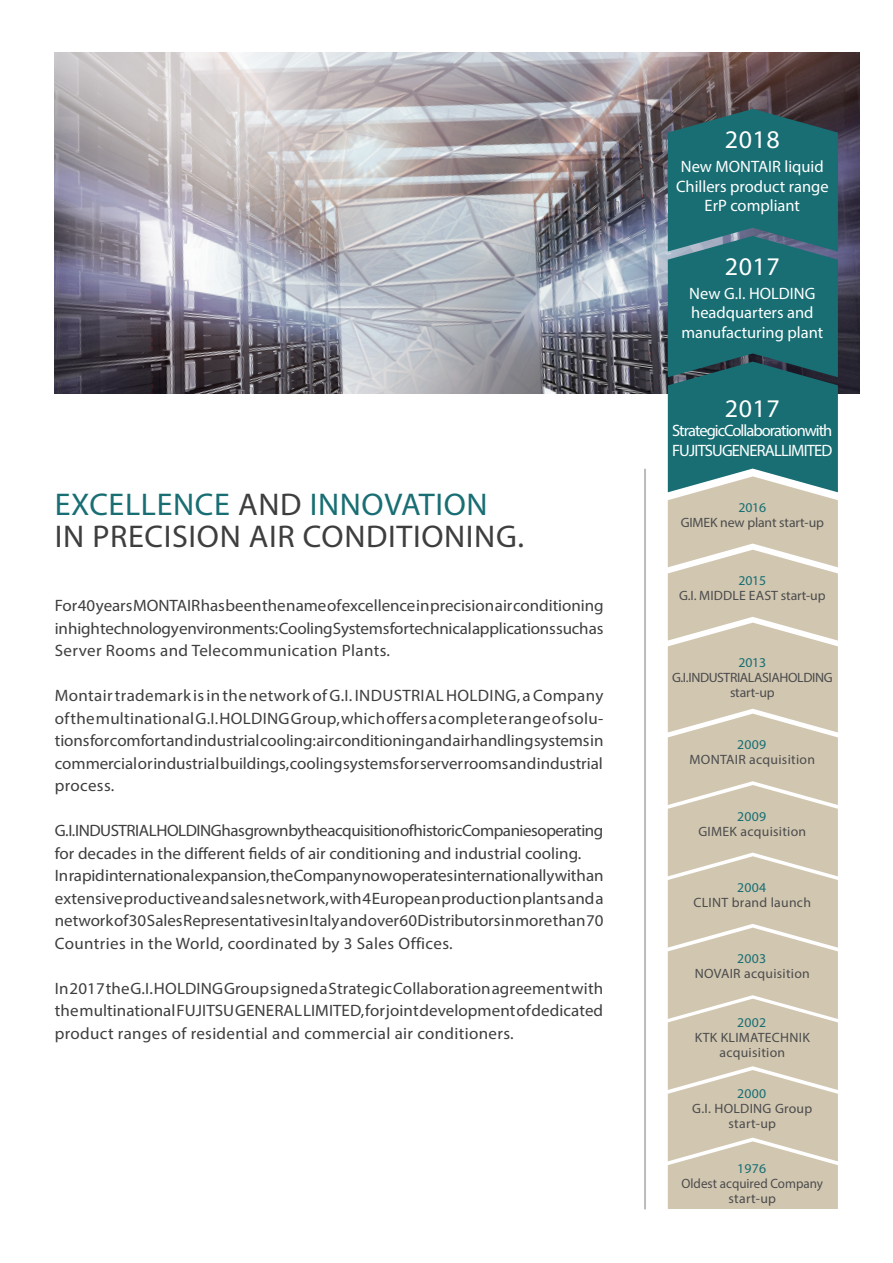
<style>
.page{position:relative;width:893px;height:1263px;background:#fff}
.page>*{position:absolute;margin:0;border:0;box-sizing:border-box;transform-origin:0 0}
.t1{font:31.5px "Myriad Pro";letter-spacing:.02em;color:#3e3e3f}
.t2{font:31.5px "Myriad Pro";letter-spacing:.02em;color:#186e73}
.t3{font:25.5px "Myriad Pro";letter-spacing:.02em;color:#fff}
.t4{font:16.5px/22.5px "Myriad Pro";color:#3e3e3f;text-align:justify}
.t5{font:16.5px/22.5px "Myriad Pro";letter-spacing:-.03em;color:#3e3e3f}
.t6{font:16.5px/19.5px "Myriad Pro";color:#fff;text-align:center}
.t7{font:16.5px "Myriad Pro";letter-spacing:-.06em;color:#fff}
.t8{font:16.5px "Myriad Pro";letter-spacing:-.05em;color:#fff}
.t9{font:13.5px "Myriad Pro";letter-spacing:.02em;color:#4b4c4d}
.t10{font:13.5px "Myriad Pro";letter-spacing:.02em;color:#186e73}
.t11{font:13.5px/15px "Myriad Pro";letter-spacing:-.03em;color:#4b4c4d;text-align:center}
.t12{font:13.5px "Myriad Pro";color:#4b4c4d}
.t13{font:13.5px "Myriad Pro";letter-spacing:-.01em;color:#4b4c4d}
.s1{color:#3e3e3f}
</style>
<div class="page">
<img style="left:54px;top:52px;width:805px;height:342px">
<div style="left:644px;top:469px;width:2px;height:740px;border:1px solid #babdc0"></div>
<svg style="left:668px;top:109px;width:170px;height:1100px;background:#95a99e"></svg>
<p class="t2" style="left:55px;top:485px;width:434px">EXCELLENCE <span class="s1">AND</span> INNOVATION</p>
<p class="t1" style="left:55px;top:517px;width:471px">IN PRECISION AIR CONDITIONING.</p>
<p class="t4" style="left:55px;top:594px;width:550px">For 40 years MONTAIR has been the name of excellence in precision air conditioning in high technology environments: Cooling Systems for technical applications such as Server Rooms and Telecommunication Plants.</p>
<p class="t4" style="left:55px;top:684px;width:550px">Montair trademark is in the network of G.I. INDUSTRIAL HOLDING, a Company of the multinational G.I. HOLDING Group, which offers a complete range of solu&shy;tions for comfort and industrial cooling: air conditioning and air handling systems in commercial or industrial buildings, cooling systems for server rooms and industrial process.</p>
<p class="t5" style="left:55px;top:819px;width:550px">G.I. INDUSTRIAL HOLDING has grown by the acquisition of historic Companies operating for decades in the different fields of air conditioning and industrial cooling.</p>
<p class="t4" style="left:55px;top:864px;width:550px">In rapid international expansion, the Company now operates internationally with an extensive productive and sales network, with 4 European production plants and a network of 30 Sales Representatives in Italy and over 60 Distributors in more than 70<br>Countries in the World, coordinated by 3 Sales Offices.</p>
<p class="t4" style="left:55px;top:977px;width:550px">In 2017 the G.I. HOLDING Group signed a Strategic Collaboration agreement with the multinational FUJITSU GENERAL LIMITED, for joint development of dedicated product ranges of residential and commercial air conditioners.</p>
<p class="t3" style="left:725px;top:124px;width:56px">2018</p>
<p class="t6" style="left:676px;top:157px;width:154px">New MONTAIR liquid<br>Chillers product range<br>ErP compliant</p>
<p class="t3" style="left:725px;top:250px;width:56px">2017</p>
<p class="t6" style="left:689px;top:283px;width:128px">New G.I. HOLDING</p>
<p class="t6" style="left:691px;top:302px;width:124px">headquarters and</p>
<p class="t6" style="left:681px;top:322px;width:143px">manufacturing plant</p>
<p class="t3" style="left:725px;top:392px;width:56px">2017</p>
<p class="t7" style="left:672px;top:420px;width:162px">Strategic Collaboration with</p>
<p class="t8" style="left:672px;top:440px;width:162px">FUJITSU GENERAL LIMITED</p>
<p class="t10" style="left:738px;top:499px;width:29px">2016</p>
<p class="t13" style="left:681px;top:514px;width:145px">GIMEK new plant start-up</p>
<p class="t10" style="left:738px;top:572px;width:29px">2015</p>
<p class="t9" style="left:679px;top:587px;width:148px">G.I. MIDDLE EAST start-up</p>
<p class="t10" style="left:738px;top:654px;width:29px">2013</p>
<p class="t11" style="left:672px;top:670px;width:162px">G.I. INDUSTRIAL ASIA HOLDING start-up</p>
<p class="t10" style="left:737px;top:736px;width:31px">2009</p>
<p class="t9" style="left:690px;top:751px;width:127px">MONTAIR acquisition</p>
<p class="t10" style="left:737px;top:808px;width:31px">2009</p>
<p class="t9" style="left:698px;top:823px;width:109px">GIMEK acquisition</p>
<p class="t10" style="left:737px;top:879px;width:31px">2004</p>
<p class="t9" style="left:694px;top:894px;width:119px">CLINT brand launch</p>
<p class="t10" style="left:737px;top:950px;width:31px">2003</p>
<p class="t9" style="left:695px;top:965px;width:117px">NOVAIR acquisition</p>
<p class="t10" style="left:737px;top:1014px;width:31px">2002</p>
<p class="t9" style="left:695px;top:1029px;width:117px">KTK KLIMATECHNIK</p>
<p class="t9" style="left:719px;top:1044px;width:67px">acquisition</p>
<p class="t10" style="left:737px;top:1085px;width:31px">2000</p>
<p class="t9" style="left:692px;top:1100px;width:122px">G.I. HOLDING Group</p>
<p class="t9" style="left:728px;top:1115px;width:49px">start-up</p>
<p class="t10" style="left:737px;top:1160px;width:31px">1976</p>
<p class="t12" style="left:681px;top:1175px;width:143px">Oldest acquired Company</p>
<p class="t9" style="left:728px;top:1190px;width:49px">start-up</p>
</div>
